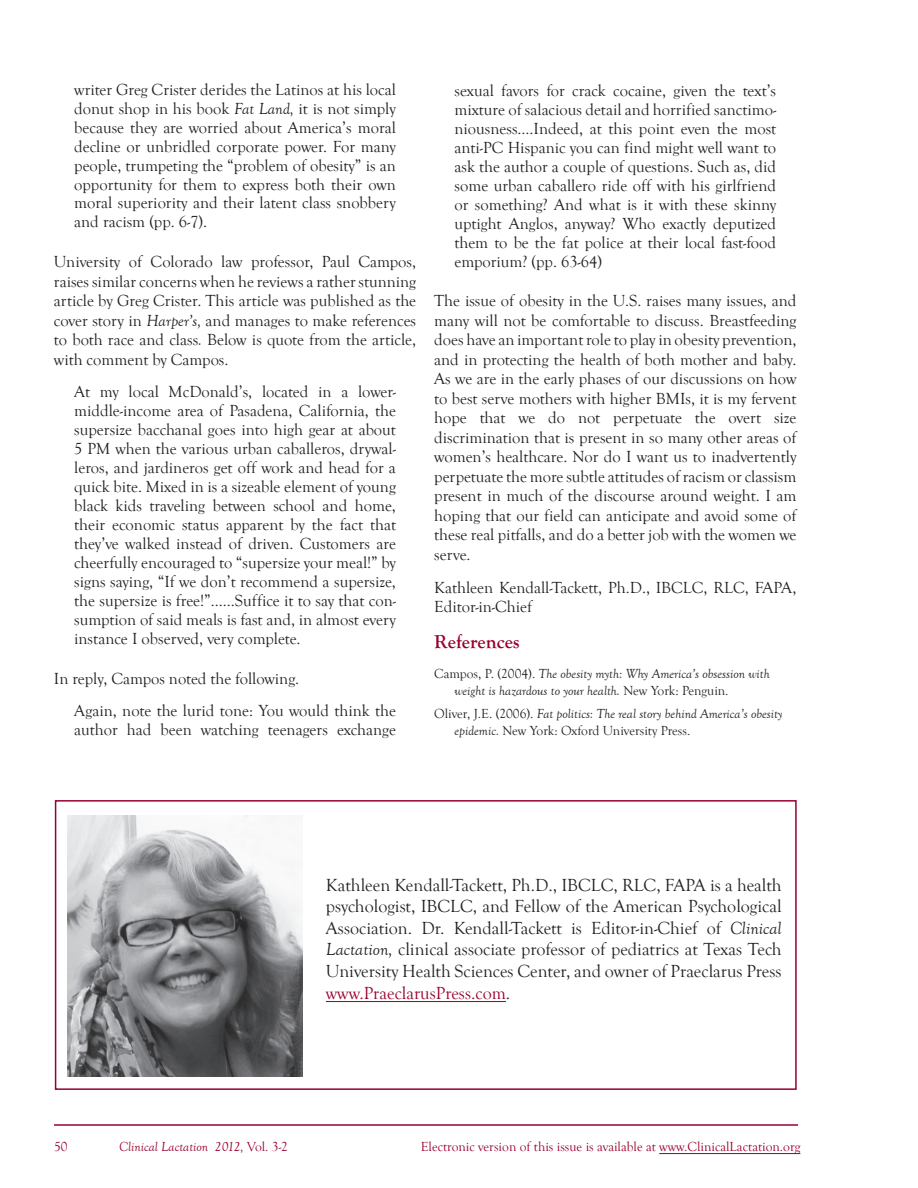
<style>
.page{position:relative;width:918px;height:1188px;background:#fff}
.page>*{position:absolute;margin:0;border:0;box-sizing:border-box;transform-origin:0 0}
.t1{font:700 19.5px "Goudy Old Style T";color:#98012d}
.t2{font:18px/21.6px "Goudy Old Style T";color:#231f20;text-align:justify}
.t3{font:16.5px/19px "Goudy Old Style T";color:#231f20;text-align:justify}
.t4{font:italic 13.5px/16.5px "Goudy Old Style T";color:#231f20}
.t5{font:13.5px "Goudy Old Style T";color:#98012d}
.t6{font:italic 13.5px "Goudy Old Style T";color:#98012d}
.s1{font-style:italic}
.s2{font-style:normal}
.s3{color:#98012d}
</style>
<div class="page">
<hr style="left:659px;top:1153px;width:141px;height:1px;background:#98012d">
<hr style="left:54px;top:1124px;width:744px;height:2px;background:#98012d">
<hr style="left:326px;top:1001px;width:180px;height:1px;background:#98012d">
<img style="left:67px;top:815px;width:235px;height:262px">
<div style="left:55px;top:800px;width:742px;height:290px;border:2px solid #98012d"></div>
<p class="t3" style="left:74px;top:80px;width:323px">writer Greg Crister derides the Latinos at his local donut shop in his book <span class="s1">Fat Land,</span> it is not simply because they are worried about America’s moral decline or unbridled corporate power. For many people, trumpeting the “problem of obesity” is an opportunity for them to express both their own moral superiority and their latent class snobbery and racism (pp. 6-7).</p>
<p class="t3" style="left:54px;top:252px;width:364px;line-height:19.5px">University of Colorado law professor, Paul Campos, raises similar concerns when he reviews a rather stunning article by Greg Crister. This article was published as the cover story in <span class="s1">Harper’s,</span> and manages to make references to both race and class<span class="s1">.</span> Below is quote from the article, with comment by Campos.</p>
<p class="t3" style="left:74px;top:383px;width:323px">At my local McDonald’s, located in a lower&shy;middle-income area of Pasadena, California, the supersize bacchanal goes into high gear at about 5 PM when the various urban caballeros, drywal&shy;leros, and jardineros get off work and head for a quick bite. Mixed in is a sizeable element of young black kids traveling between school and home, their economic status apparent by the fact that they’ve walked instead of driven. Customers are cheerfully encouraged to “supersize your meal!” by signs saying, “If we don’t recommend a supersize, the supersize is free!”……Suffice it to say that con&shy;sumption of said meals is fast and, in almost every instance I observed, very complete.</p>
<p class="t3" style="left:74px;top:662px;width:323px;line-height:32.4px;text-indent:-20px">In reply, Campos noted the following.<br>Again, note the lurid tone: You would think the</p>
<p class="t3" style="left:74px;top:721px;width:323px">author had been watching teenagers exchange</p>
<p class="t3" style="left:454px;top:81px;width:323px">sexual favors for crack cocaine, given the text’s mixture of salacious detail and horrified sanctimo&shy;niousness….Indeed, at this point even the most anti-PC Hispanic you can find might well want to ask the author a couple of questions. Such as, did some urban caballero ride off with his girlfriend or something? And what is it with these skinny uptight Anglos, anyway? Who exactly deputized them to be the fat police at their local fast-food emporium? (pp. 63-64)</p>
<p class="t3" style="left:434px;top:292px;width:364px;line-height:19.5px">The issue of obesity in the U.S. raises many issues, and many will not be comfortable to discuss. Breastfeeding does have an important role to play in obesity prevention, and in protecting the health of both mother and baby.<br>As we are in the early phases of our discussions on how to best serve mothers with higher BMIs, it is my fervent hope that we do not perpetuate the overt size discrimination that is present in so many other areas of women’s healthcare. Nor do I want us to inadvertently perpetuate the more subtle attitudes of racism or classism present in much of the discourse around weight. I am hoping that our field can anticipate and avoid some of these real pitfalls, and do a better job with the women we serve.</p>
<p class="t3" style="left:434px;top:578px;width:364px;line-height:19.5px">Kathleen Kendall-Tackett, Ph.D., IBCLC, RLC, FAPA,<br>Editor-in-Chief</p>
<p class="t1" style="left:434px;top:631px;width:87px">References</p>
<p class="t4" style="left:454px;top:666px;width:317px;text-indent:-20px"><span class="s2">Campos, P. (2004).</span> The obesity myth: Why America’s obsession with weight is hazardous to your health. <span class="s2">New York: Penguin.</span></p>
<p class="t4" style="left:454px;top:706px;width:330px;text-indent:-20px"><span class="s2">Oliver, J.E. (2006).</span> Fat politics: The real story behind America’s obesity epidemic. <span class="s2">New York: Oxford University Press.</span></p>
<p class="t2" style="left:326px;top:874px;width:457px">Kathleen Kendall-Tackett, Ph.D., IBCLC, RLC, FAPA is a health psychologist, IBCLC, and Fellow of the American Psychological Association. Dr. Kendall-Tackett is Editor-in-Chief of <span class="s1">Clinical Lactation,</span> clinical associate professor of pediatrics at Texas Tech University Health Sciences Center, and owner of Praeclarus Press <span class="s3">www.PraeclarusPress.com</span>.</p>
<p class="t5" style="left:54px;top:1139px;width:15px">50</p>
<p class="t6" style="left:119px;top:1139px;width:170px">Clinical Lactation 2012, <span class="s2">Vol. 3-2</span></p>
<p class="t5" style="left:421px;top:1139px;width:381px">Electronic version of this issue is available at www.ClinicalLactation.org</p>
</div>
